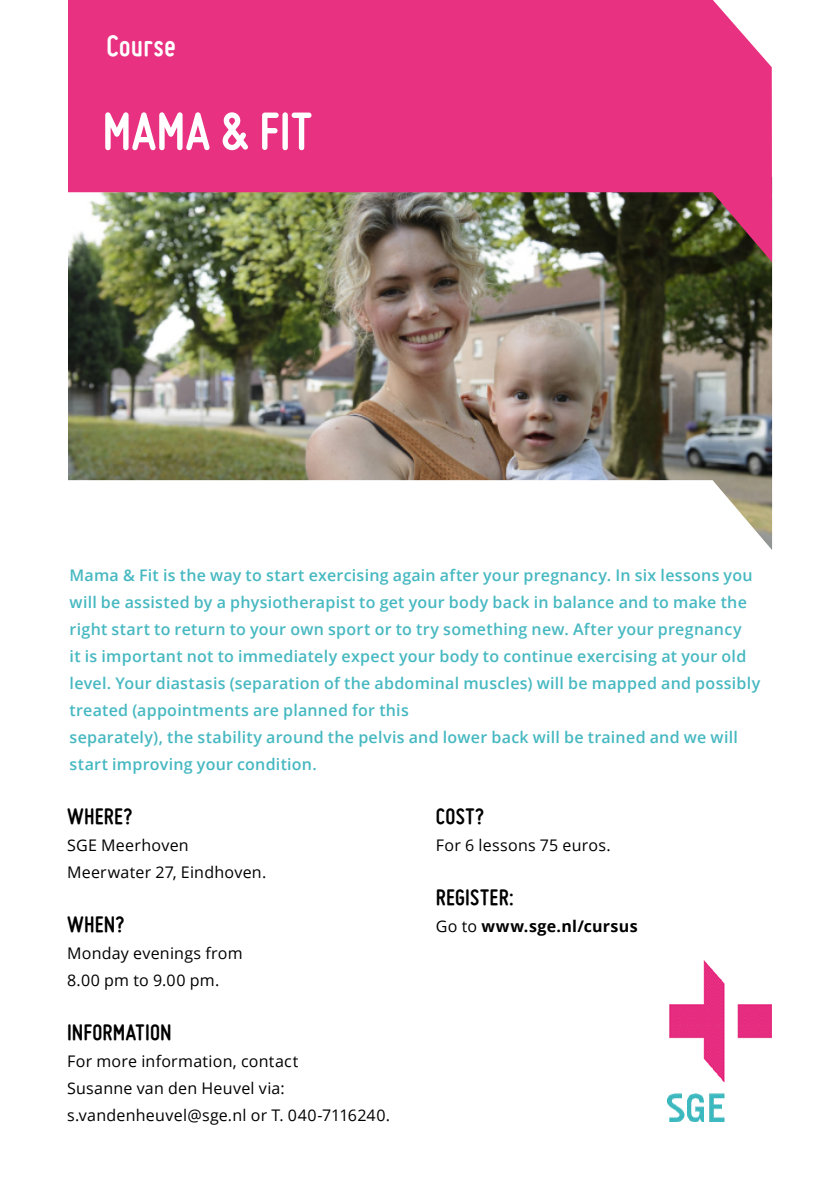
<style>
.page{position:relative;width:840px;height:1191px;background:#fff}
.page>*{position:absolute;margin:0;border:0;box-sizing:border-box;transform-origin:0 0}
.t1{font:700 56px "Miso";letter-spacing:.005em;color:#fff}
.t2{font:700 32px "Miso";letter-spacing:.005em;color:#fff}
.t3{font:700 24px "Miso";letter-spacing:.01em;color:#000}
.t4{font:600 16px/27px "Open Sans";letter-spacing:.015em;color:#46b8c1}
.t5{font:16px/27px "Open Sans";letter-spacing:.015em;color:#000}
.t6{font:700 16px "Open Sans";letter-spacing:.02em;color:#000}
.s1{font-weight:400}
</style>
<div class="page">
<img style="left:68px;top:262px;width:703px;height:287px">
<img style="left:68px;top:0;width:703px;height:262px">
<img style="left:667px;top:961px;width:104px;height:160px">
<div style="left:52px;top:184px;width:692px;height:8px;background:#e83180"></div>
<div style="left:0;top:0;width:67px;height:496px;background:#fff"></div>
<h2 class="t2" style="left:106px;top:27px;width:71px">Course</h2>
<h1 class="t1" style="left:102px;top:99px;width:211px">MAMA &amp; FIT</h1>
<p class="t4" style="left:70px;top:561px;width:691px">Mama &amp; Fit is the way to start exercising again after your pregnancy. In six lessons you will be assisted by a physiotherapist to get your body back in balance and to make the right start to return to your own sport or to try something new. After your pregnancy<br>it is important not to immediately expect your body to continue exercising at your old level. Your diastasis (separation of the abdominal muscles) will be mapped and possibly treated (appointments are planned for this<br>separately), the stability around the pelvis and lower back will be trained and we will start improving your condition.</p>
<h3 class="t3" style="left:67px;top:803px;width:67px">WHERE?</h3>
<p class="t5" style="left:67px;top:831px;width:201px">SGE Meerhoven<br>Meerwater 27, Eindhoven.</p>
<h3 class="t3" style="left:67px;top:911px;width:59px">WHEN?</h3>
<p class="t5" style="left:67px;top:939px;width:177px">Monday evenings from<br>8.00 pm to 9.00 pm.</p>
<h3 class="t3" style="left:67px;top:1019px;width:106px">INFORMATION</h3>
<p class="t5" style="left:67px;top:1047px;width:324px">For more information, contact<br>Susanne van den Heuvel via: s.vandenheuvel@sge.nl or T. 040-7116240.</p>
<h3 class="t3" style="left:435px;top:803px;width:50px">COST?</h3>
<p class="t5" style="left:435px;top:831px;width:176px">For 6 lessons 75 euros.</p>
<h3 class="t3" style="left:435px;top:884px;width:79px">REGISTER:</h3>
<p class="t6" style="left:435px;top:915px;width:203px"><span class="s1">Go to</span> www.sge.nl/cursus</p>
</div>
